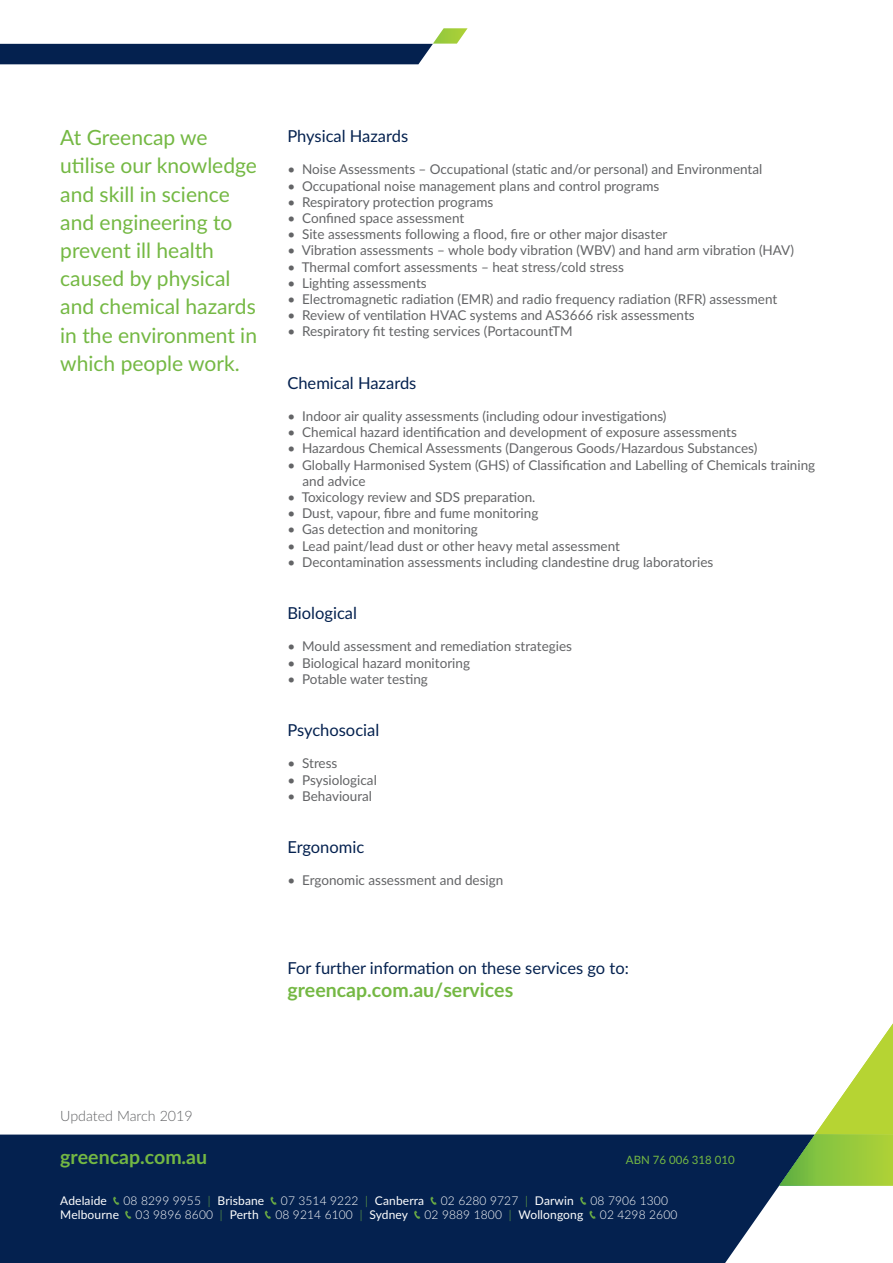
<style>
.page{position:relative;width:893px;height:1263px;background:#fff}
.page>*{position:absolute;margin:0;border:0;box-sizing:border-box;transform-origin:0 0}
.t1{font:21px/28.2px "Lato";color:#74b843}
.t2{font:700 19.5px "Lato";color:#74b843}
.t3{font:16.5px "Lato";color:#04214f}
.t4{font:300 14.25px "Lato";color:#636466}
.t5{font:13.5px/16.2px "Lato";color:#636466}
.t6{font:300 12px "Lato";letter-spacing:.01em;color:#fff}
.t7{font:12px "Lato";letter-spacing:.01em;color:#fff}
.t8{font:11.4px "Lato";color:#74b843}
.s1{color:#74b843}
.s2{font-weight:400}
</style>
<div class="page">
<svg style="left:0;top:28px;width:467px;height:36px"></svg>
<div style="left:0;top:1135px;width:779px;height:128px;background:#04214f"></div>
<svg style="left:779px;top:1025px;width:113px;height:161px"></svg>
<svg style="left:113px;top:1196px;width:6px;height:8px"></svg>
<svg style="left:271px;top:1196px;width:6px;height:8px"></svg>
<svg style="left:430px;top:1196px;width:6px;height:8px"></svg>
<svg style="left:580px;top:1196px;width:6px;height:8px"></svg>
<svg style="left:125px;top:1211px;width:6px;height:8px"></svg>
<svg style="left:265px;top:1211px;width:6px;height:8px"></svg>
<svg style="left:414px;top:1211px;width:6px;height:8px"></svg>
<svg style="left:589px;top:1211px;width:6px;height:8px"></svg>
<h1 class="t1" style="left:60px;top:123px;width:198px">At Greencap we utilise our knowledge and skill in science and engineering to prevent ill health caused by physical and chemical hazards in the environment in which people work.</h1>
<p class="t3" style="left:287px;top:124px;width:122px">Physical Hazards</p>
<p class="t5" style="left:287px;top:161px;width:476px">• Noise Assessments – Occupational (static and/or personal) and Environmental</p>
<p class="t5" style="left:287px;top:177px;width:373px">• Occupational noise management plans and control programs</p>
<p class="t5" style="left:287px;top:193px;width:207px">• Respiratory protection programs</p>
<p class="t5" style="left:287px;top:209px;width:178px">• Confined space assessment</p>
<p class="t5" style="left:287px;top:226px;width:381px">• Site assessments following a flood, fire or other major disaster</p>
<p class="t5" style="left:287px;top:242px;width:508px">• Vibration assessments – whole body vibration (WBV) and hand arm vibration (HAV)</p>
<p class="t5" style="left:287px;top:258px;width:338px">• Thermal comfort assessments – heat stress/cold stress</p>
<p class="t5" style="left:287px;top:274px;width:141px">• Lighting assessments</p>
<p class="t5" style="left:287px;top:290px;width:491px">• Electromagnetic radiation (EMR) and radio frequency radiation (RFR) assessment</p>
<p class="t5" style="left:287px;top:307px;width:409px">• Review of ventilation HVAC systems and AS3666 risk assessments</p>
<p class="t5" style="left:287px;top:323px;width:286px">• Respiratory fit testing services (PortacountTM</p>
<p class="t3" style="left:287px;top:371px;width:130px">Chemical Hazards</p>
<p class="t5" style="left:287px;top:407px;width:380px">• Indoor air quality assessments (including odour investigations)</p>
<p class="t5" style="left:287px;top:424px;width:451px">• Chemical hazard identification and development of exposure assessments</p>
<p class="t5" style="left:287px;top:440px;width:471px">• Hazardous Chemical Assessments (Dangerous Goods/Hazardous Substances)</p>
<p class="t5" style="left:302px;top:456px;width:514px;text-indent:-15px">• Globally Harmonised System (GHS) of Classification and Labelling of Chemicals training and advice</p>
<p class="t5" style="left:287px;top:488px;width:249px">• Toxicology review and SDS preparation.</p>
<p class="t5" style="left:287px;top:505px;width:252px">• Dust, vapour, fibre and fume monitoring</p>
<p class="t5" style="left:287px;top:521px;width:192px">• Gas detection and monitoring</p>
<p class="t5" style="left:287px;top:537px;width:334px">• Lead paint/lead dust or other heavy metal assessment</p>
<p class="t5" style="left:287px;top:553px;width:427px">• Decontamination assessments including clandestine drug laboratories</p>
<p class="t3" style="left:287px;top:601px;width:71px">Biological</p>
<p class="t5" style="left:287px;top:638px;width:286px">• Mould assessment and remediation strategies</p>
<p class="t5" style="left:287px;top:654px;width:184px">• Biological hazard monitoring</p>
<p class="t5" style="left:287px;top:670px;width:142px">• Potable water testing</p>
<p class="t3" style="left:287px;top:718px;width:93px">Psychosocial</p>
<p class="t5" style="left:287px;top:755px;width:52px">• Stress</p>
<p class="t5" style="left:287px;top:771px;width:91px">• Psysiological</p>
<p class="t5" style="left:287px;top:787px;width:86px">• Behavioural</p>
<p class="t3" style="left:287px;top:835px;width:78px">Ergonomic</p>
<p class="t5" style="left:287px;top:872px;width:217px">• Ergonomic assessment and design</p>
<p class="t3" style="left:287px;top:956px;width:343px">For further information on these services go to:</p>
<h2 class="t2" style="left:287px;top:976px;width:227px">greencap.com.au/services</h2>
<p class="t4" style="left:60px;top:1106px;width:134px">Updated March 2019</p>
<h2 class="t2" style="left:60px;top:1142px;width:148px">greencap.com.au</h2>
<p class="t8" style="left:626px;top:1151px;width:110px">ABN 76 006 318 010</p>
<p class="t7" style="left:60px;top:1192px;width:48px">Adelaide</p>
<p class="t6" style="left:123px;top:1192px;width:142px">08 8299 9955 <span class="s1">|</span> <span class="s2">Brisbane</span></p>
<p class="t6" style="left:281px;top:1192px;width:145px">07 3514 9222 <span class="s1">|</span> <span class="s2">Canberra</span></p>
<p class="t6" style="left:441px;top:1192px;width:134px">02 6280 9727 <span class="s1">|</span> <span class="s2">Darwin</span></p>
<p class="t6" style="left:590px;top:1192px;width:79px">08 7906 1300</p>
<p class="t7" style="left:60px;top:1206px;width:60px">Melbourne</p>
<p class="t6" style="left:136px;top:1206px;width:125px">03 9896 8600 <span class="s1">|</span> <span class="s2">Perth</span></p>
<p class="t6" style="left:275px;top:1206px;width:134px">08 9214 6100 <span class="s1">|</span> <span class="s2">Sydney</span></p>
<p class="t6" style="left:424px;top:1206px;width:160px">02 9889 1800 <span class="s1">|</span> <span class="s2">Wollongong</span></p>
<p class="t6" style="left:600px;top:1206px;width:79px">02 4298 2600</p>
</div>
